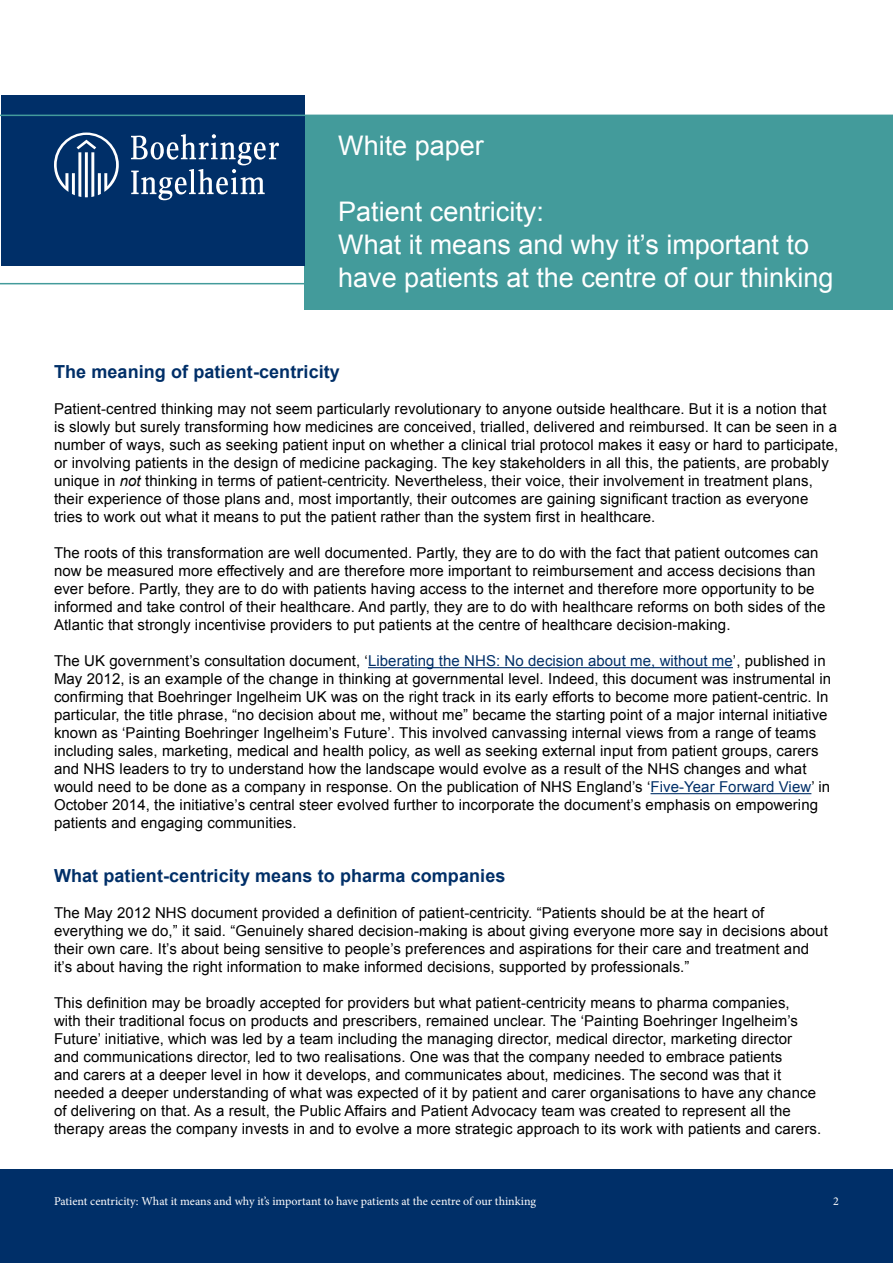
<style>
.page{position:relative;width:893px;height:1263px;background:#fff}
.page>*{position:absolute;margin:0;border:0;box-sizing:border-box;transform-origin:0 0}
.t1{font:27px/33px "Arial";color:#fff}
.t2{font:700 18px "Arial";letter-spacing:.005em;color:#002f68}
.t3{font:15px/18px "Arial";letter-spacing:.005em;color:#000}
.t4{font:12px "Minion Pro";letter-spacing:-.005em;color:#fff}
.s1{font-style:italic}
.s2{color:#002f68}
</style>
<div class="page">
<div style="left:0;top:1169px;width:893px;height:94px;background:#002f68"></div>
<hr style="left:368px;top:667px;width:365px;height:1px;background:#002f68">
<hr style="left:650px;top:793px;width:161px;height:1px;background:#002f68">
<hr style="left:0;top:283px;width:330px;height:1px;background:#439b9b">
<div style="left:304px;top:115px;width:589px;height:195px;background:#439b9b"></div>
<div style="left:1px;top:96px;width:303px;height:170px;background:#002f68"></div>
<svg style="left:54px;top:133px;width:65px;height:64px"></svg>
<svg style="left:131px;top:134px;width:148px;height:66px"></svg>
<hr style="left:0;top:115px;width:893px;height:1px;background:#439b9b">
<h1 class="t1" style="left:338px;top:129px;width:147px">White paper</h1>
<h1 class="t1" style="left:338px;top:195px;width:497px">Patient centricity:<br>What it means and why it’s important to have patients at the centre of our thinking</h1>
<p class="t2" style="left:54px;top:360px;width:287px">The meaning of patient-centricity</p>
<p class="t3" style="left:54px;top:400px;width:786px">Patient-centred thinking may not seem particularly revolutionary to anyone outside healthcare. But it is a notion that is slowly but surely transforming how medicines are conceived, trialled, delivered and reimbursed. It can be seen in a number of ways, such as seeking patient input on whether a clinical trial protocol makes it easy or hard to participate, or involving patients in the design of medicine packaging. The key stakeholders in all this, the patients, are probably unique in <span class="s1">not</span> thinking in terms of patient-centricity. Nevertheless, their voice, their involvement in treatment plans, their experience of those plans and, most importantly, their outcomes are gaining significant traction as everyone tries to work out what it means to put the patient rather than the system first in healthcare.</p>
<p class="t3" style="left:54px;top:544px;width:773px">The roots of this transformation are well documented. Partly, they are to do with the fact that patient outcomes can now be measured more effectively and are therefore more important to reimbursement and access decisions than ever before. Partly, they are to do with patients having access to the internet and therefore more opportunity to be informed and take control of their healthcare. And partly, they are to do with healthcare reforms on both sides of the Atlantic that strongly incentivise providers to put patients at the centre of healthcare decision-making.</p>
<p class="t3" style="left:54px;top:652px;width:779px">The UK government’s consultation document, ‘<span class="s2">Liberating the NHS: No decision about me, without me</span>’, published in May 2012, is an example of the change in thinking at governmental level. Indeed, this document was instrumental in confirming that Boehringer Ingelheim UK was on the right track in its early efforts to become more patient-centric. In particular, the title phrase, “no decision about me, without me” became the starting point of a major internal initiative known as ‘Painting Boehringer Ingelheim’s Future’. This involved canvassing internal views from a range of teams including sales, marketing, medical and health policy, as well as seeking external input from patient groups, carers and NHS leaders to try to understand how the landscape would evolve as a result of the NHS changes and what would need to be done as a company in response. On the publication of NHS England’s ‘<span class="s2">Five-Year Forward View</span>’ in October 2014, the initiative’s central steer evolved further to incorporate the document’s emphasis on empowering patients and engaging communities.</p>
<p class="t2" style="left:54px;top:864px;width:453px">What patient-centricity means to pharma companies</p>
<p class="t3" style="left:54px;top:904px;width:775px">The May 2012 NHS document provided a definition of patient-centricity. “Patients should be at the heart of everything we do,” it said. “Genuinely shared decision-making is about giving everyone more say in decisions about their own care. It’s about being sensitive to people’s preferences and aspirations for their care and treatment and it’s about having the right information to make informed decisions, supported by professionals.”</p>
<p class="t3" style="left:54px;top:994px;width:769px">This definition may be broadly accepted for providers but what patient-centricity means to pharma companies,<br>with their traditional focus on products and prescribers, remained unclear. The ‘Painting Boehringer Ingelheim’s Future’ initiative, which was led by a team including the managing director, medical director, marketing director<br>and communications director, led to two realisations. One was that the company needed to embrace patients<br>and carers at a deeper level in how it develops, and communicates about, medicines. The second was that it needed a deeper understanding of what was expected of it by patient and carer organisations to have any chance of delivering on that. As a result, the Public Affairs and Patient Advocacy team was created to represent all the therapy areas the company invests in and to evolve a more strategic approach to its work with patients and carers.</p>
<p class="t4" style="left:54px;top:1193px;width:484px">Patient centricity: What it means and why it’s important to have patients at the centre of our thinking</p>
<p class="t4" style="left:833px;top:1193px;width:7px">2</p>
</div>
